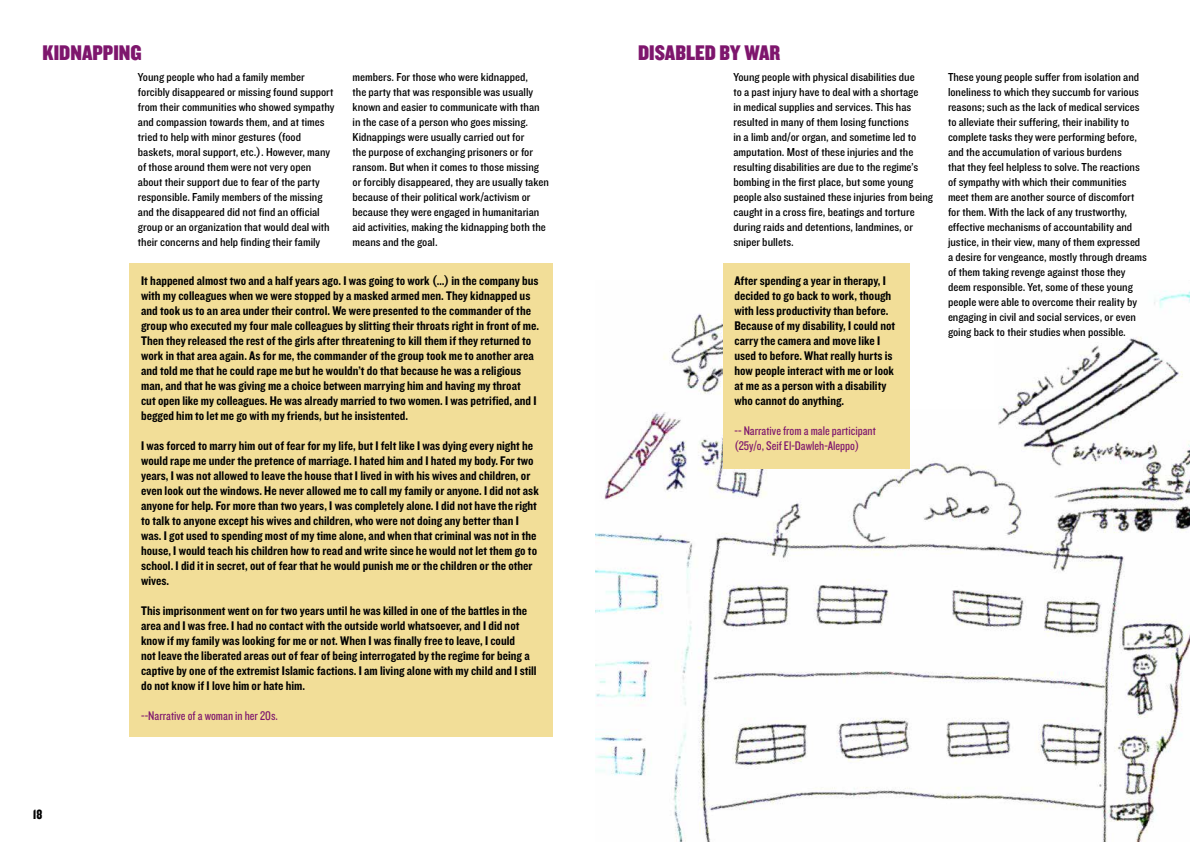
<style>
.page{position:relative;width:1191px;height:842px;background:#fff}
.page>*{position:absolute;margin:0;border:0;box-sizing:border-box;transform-origin:0 0}
.t1{font:22px "Knockout HTF70 Full Welterwt";color:#7e166d}
.t2{font:14px "Knockout HTF69 Full Liteweight";color:#000}
.t3{font:13px/15px "Knockout HTF50 Welterweight";color:#000}
.t4{font:13px/15px "Knockout HTF29 Junior Liteweight";color:#7e166d}
.t5{font:12px/15px "Knockout HTF30 Junior Welterwt";color:#000}
</style>
<div class="page">
<img style="left:595px;top:291px;width:594px;height:551px">
<div style="left:130px;top:263px;width:423px;height:473px;background:#f2de98"></div>
<div style="left:723px;top:263px;width:187px;height:205px;background:#f2de98"></div>
<div style="left:910px;top:263px;width:84px;height:145px;background:#fff"></div>
<h1 class="t1" style="left:43px;top:41px;width:101px">KIDNAPPING</h1>
<h1 class="t1" style="left:638px;top:41px;width:144px">DISABLED BY WAR</h1>
<p class="t2" style="left:33px;top:807px;width:11px">18</p>
<p class="t5" style="left:138px;top:70px;width:198px">Young people who had a family member forcibly disappeared or missing found support from their communities who showed sympathy and compassion towards them, and at times tried to help with minor gestures (food baskets, moral support, etc.). However, many of those around them were not very open about their support due to fear of the party responsible. Family members of the missing and the disappeared did not find an official group or an organization that would deal with their concerns and help finding their family</p>
<p class="t5" style="left:352px;top:70px;width:198px">members. For those who were kidnapped,<br>the party that was responsible was usually known and easier to communicate with than in the case of a person who goes missing.<br>Kidnappings were usually carried out for<br>the purpose of exchanging prisoners or for ransom. But when it comes to those missing or forcibly disappeared, they are usually taken because of their political work/activism or because they were engaged in humanitarian aid activities, making the kidnapping both the means and the goal.</p>
<p class="t3" style="left:141px;top:274px;width:399px">It happened almost two and a half years ago. I was going to work (…) in the company bus with my colleagues when we were stopped by a masked armed men. They kidnapped us and took us to an area under their control. We were presented to the commander of the group who executed my four male colleagues by slitting their throats right in front of me.<br>Then they released the rest of the girls after threatening to kill them if they returned to work in that area again. As for me, the commander of the group took me to another area and told me that he could rape me but he wouldn’t do that because he was a religious man, and that he was giving me a choice between marrying him and having my throat<br>cut open like my colleagues. He was already married to two women. I was petrified, and I begged him to let me go with my friends, but he insistented.</p>
<p class="t3" style="left:141px;top:439px;width:399px">I was forced to marry him out of fear for my life, but I felt like I was dying every night he would rape me under the pretence of marriage. I hated him and I hated my body. For two years, I was not allowed to leave the house that I lived in with his wives and children, or even look out the windows. He never allowed me to call my family or anyone. I did not ask anyone for help. For more than two years, I was completely alone. I did not have the right to talk to anyone except his wives and children, who were not doing any better than I was. I got used to spending most of my time alone, and when that criminal was not in the house, I would teach his children how to read and write since he would not let them go to school. I did it in secret, out of fear that he would punish me or the children or the other wives.</p>
<p class="t3" style="left:141px;top:604px;width:397px">This imprisonment went on for two years until he was killed in one of the battles in the area and I was free. I had no contact with the outside world whatsoever, and I did not know if my family was looking for me or not. When I was finally free to leave, I could<br>not leave the liberated areas out of fear of being interrogated by the regime for being a captive by one of the extremist Islamic factions. I am living alone with my child and I still do not know if I love him or hate him.</p>
<p class="t4" style="left:141px;top:709px;width:138px">--Narrative of a woman in her 20s.</p>
<p class="t5" style="left:733px;top:70px;width:201px">Young people with physical disabilities due<br>to a past injury have to deal with a shortage<br>in medical supplies and services. This has resulted in many of them losing functions<br>in a limb and/or organ, and sometime led to amputation. Most of these injuries and the resulting disabilities are due to the regime’s bombing in the first place, but some young people also sustained these injuries from being caught in a cross fire, beatings and torture during raids and detentions, landmines, or sniper bullets.</p>
<p class="t5" style="left:948px;top:70px;width:200px">These young people suffer from isolation and loneliness to which they succumb for various reasons; such as the lack of medical services to alleviate their suffering, their inability to complete tasks they were performing before, and the accumulation of various burdens<br>that they feel helpless to solve. The reactions of sympathy with which their communities meet them are another source of discomfort for them. With the lack of any trustworthy, effective mechanisms of accountability and justice, in their view, many of them expressed a desire for vengeance, mostly through dreams of them taking revenge against those they deem responsible. Yet, some of these young people were able to overcome their reality by engaging in civil and social services, or even going back to their studies when possible.</p>
<p class="t3" style="left:734px;top:274px;width:162px">After spending a year in therapy, I decided to go back to work, though with less productivity than before.<br>Because of my disability, I could not carry the camera and move like I used to before. What really hurts is how people interact with me or look at me as a person with a disability who cannot do anything.</p>
<p class="t4" style="left:734px;top:424px;width:143px">-- Narrative from a male participant (25y/o, Seif El-Dawleh-Aleppo)</p>
</div>
